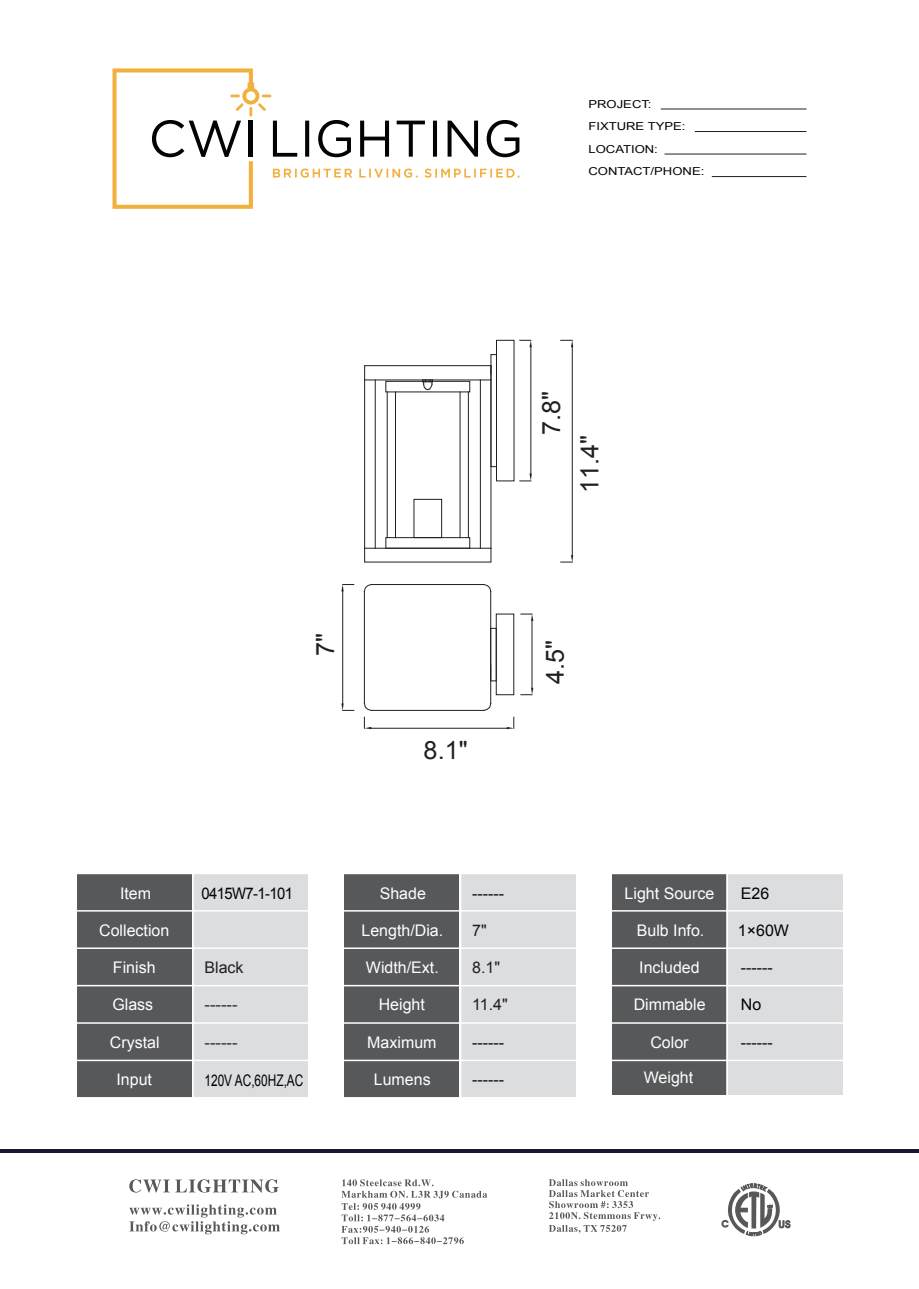
<style>
.page{position:relative;width:919px;height:1289px;background:#fff}
.page>*{position:absolute;margin:0;border:0;box-sizing:border-box;transform-origin:0 0}
.t1{font:25.2px "Arial";color:#231f20}
.t2{font:16.05px "Arial";color:#fff}
.t3{font:16.05px "Arial";color:#030303}
.t4{font:16.05px "Arial";color:#231f20}
.t5{font:16.05px "Arial";color:#030303;scale:.74 1}
.t6{font:16.05px "Arial";color:#231f20;scale:1.04 1}
.t7{font:16.05px "Arial";letter-spacing:-.04em;color:#030303;scale:.93 1}
.t8{font:10.95px/22.4px "Arial";color:#030303;scale:1.19 1}
</style>
<div class="page">
<hr style="left:0;top:1149px;width:918px;height:4px;background:#171836">
<svg style="left:721px;top:1183px;width:70px;height:53px"></svg>
<svg style="left:341px;top:1179px;width:146px;height:65px"></svg>
<svg style="left:549px;top:1179px;width:111px;height:54px"></svg>
<svg style="left:129px;top:1179px;width:150px;height:13px"></svg>
<svg style="left:129px;top:1204px;width:151px;height:30px"></svg>
<div style="left:612px;top:873px;width:115px;height:221px;background:#57585a"></div>
<div style="left:77px;top:873px;width:115px;height:224px;background:#57585a"></div>
<div style="left:344px;top:873px;width:115px;height:224px;background:#57585a"></div>
<div style="left:728px;top:873px;width:115px;height:221px;background:#dcdddf"></div>
<div style="left:193px;top:873px;width:115px;height:224px;background:#dcdddf"></div>
<div style="left:460px;top:873px;width:115px;height:224px;background:#dcdddf"></div>
<hr style="left:76px;top:872px;width:767px;height:2px;background:#fff">
<hr style="left:76px;top:910px;width:767px;height:1px;background:#fff">
<hr style="left:76px;top:947px;width:767px;height:2px;background:#fff">
<hr style="left:76px;top:984px;width:767px;height:2px;background:#fff">
<hr style="left:76px;top:1022px;width:767px;height:1px;background:#fff">
<hr style="left:76px;top:1059px;width:767px;height:2px;background:#fff">
<hr style="left:192px;top:857px;width:2px;height:240px;background:#fff">
<hr style="left:460px;top:857px;width:1px;height:240px;background:#fff">
<hr style="left:726px;top:857px;width:1px;height:240px;background:#fff">
<hr style="left:660px;top:109px;width:146px;height:1px;background:#231f20">
<hr style="left:694px;top:131px;width:112px;height:1px;background:#231f20">
<hr style="left:664px;top:154px;width:142px;height:1px;background:#231f20">
<hr style="left:711px;top:176px;width:95px;height:1px;background:#231f20">
<svg style="left:112px;top:68px;width:407px;height:141px"></svg>
<div style="left:364px;top:548px;width:127px;height:14px;border:1px solid #231f20"></div>
<div style="left:364px;top:365px;width:127px;height:15px;border:1px solid #231f20"></div>
<hr style="left:364px;top:380px;width:1px;height:168px;background:#231f20">
<hr style="left:375px;top:380px;width:1px;height:168px;background:#231f20">
<hr style="left:490px;top:380px;width:1px;height:168px;background:#231f20">
<hr style="left:480px;top:380px;width:1px;height:168px;background:#231f20">
<div style="left:385px;top:381px;width:85px;height:11px;border:1px solid #231f20"></div>
<hr style="left:387px;top:392px;width:1px;height:145px;background:#231f20">
<hr style="left:395px;top:392px;width:1px;height:145px;background:#231f20">
<hr style="left:468px;top:392px;width:1px;height:145px;background:#231f20">
<hr style="left:459px;top:392px;width:1px;height:145px;background:#231f20">
<div style="left:385px;top:537px;width:85px;height:11px;border:1px solid #231f20"></div>
<div style="left:413px;top:499px;width:29px;height:39px;border:1px solid #231f20"></div>
<svg style="left:422px;top:379px;width:11px;height:11px"></svg>
<div style="left:496px;top:613px;width:18px;height:82px;border:1px solid #231f20"></div>
<hr style="left:531px;top:621px;width:1px;height:66px;background:#231f20">
<svg style="left:521px;top:687px;width:12px;height:8px"></svg>
<svg style="left:521px;top:613px;width:12px;height:8px"></svg>
<div style="left:490px;top:354px;width:7px;height:113px;border:1px solid #231f20"></div>
<hr style="left:530px;top:347px;width:1px;height:126px;background:#231f20">
<svg style="left:519px;top:473px;width:12px;height:8px"></svg>
<svg style="left:519px;top:340px;width:12px;height:7px"></svg>
<svg style="left:483px;top:703px;width:8px;height:8px"></svg>
<hr style="left:490px;top:591px;width:1px;height:112px;background:#231f20">
<svg style="left:483px;top:584px;width:8px;height:8px"></svg>
<hr style="left:371px;top:584px;width:113px;height:1px;background:#231f20">
<svg style="left:363px;top:584px;width:9px;height:8px"></svg>
<hr style="left:364px;top:591px;width:1px;height:112px;background:#231f20">
<svg style="left:363px;top:702px;width:9px;height:9px"></svg>
<hr style="left:371px;top:710px;width:113px;height:1px;background:#231f20">
<hr style="left:342px;top:591px;width:1px;height:112px;background:#231f20">
<svg style="left:341px;top:703px;width:13px;height:8px"></svg>
<svg style="left:341px;top:584px;width:13px;height:7px"></svg>
<hr style="left:572px;top:347px;width:1px;height:208px;background:#231f20">
<svg style="left:560px;top:555px;width:13px;height:7px"></svg>
<svg style="left:560px;top:340px;width:13px;height:7px"></svg>
<hr style="left:371px;top:728px;width:136px;height:1px;background:#231f20">
<svg style="left:364px;top:717px;width:7px;height:12px"></svg>
<svg style="left:507px;top:717px;width:7px;height:12px"></svg>
<p class="t8" style="left:588px;top:93px;width:99px">PROJECT:<br>FIXTURE TYPE:<br>LOCATION:<br>CONTACT/PHONE:</p>
<h1 class="t1" style="left:534px;top:434px;width:45px;rotate:-90deg">7.8"</h1>
<h1 class="t1" style="left:573px;top:492px;width:59px;rotate:-90deg">11.4"</h1>
<h1 class="t1" style="left:308px;top:655px;width:24px;rotate:-90deg">7"</h1>
<h1 class="t1" style="left:538px;top:684px;width:45px;rotate:-90deg">4.5"</h1>
<h1 class="t1" style="left:423px;top:734px;width:45px">8.1"</h1>
<p class="t2" style="left:120px;top:882px;width:33px">Item</p>
<p class="t2" style="left:99px;top:920px;width:72px">Collection</p>
<p class="t2" style="left:113px;top:957px;width:44px">Finish</p>
<p class="t2" style="left:112px;top:994px;width:42px">Glass</p>
<p class="t2" style="left:110px;top:1031px;width:51px">Crystal</p>
<p class="t2" style="left:116px;top:1068px;width:37px">Input</p>
<p class="t2" style="left:379px;top:882px;width:48px">Shade</p>
<p class="t2" style="left:361px;top:920px;width:83px">Length/Dia.</p>
<p class="t2" style="left:366px;top:957px;width:74px">Width/Ext.</p>
<p class="t2" style="left:379px;top:994px;width:48px">Height</p>
<p class="t2" style="left:367px;top:1031px;width:71px">Maximum</p>
<p class="t2" style="left:624px;top:882px;width:91px">Light Source</p>
<p class="t2" style="left:636px;top:920px;width:69px">Bulb Info.</p>
<p class="t2" style="left:639px;top:957px;width:62px">Included</p>
<p class="t2" style="left:633px;top:994px;width:73px">Dimmable</p>
<p class="t2" style="left:650px;top:1031px;width:40px">Color</p>
<p class="t7" style="left:201px;top:882px;width:100px">0415W7-1-101</p>
<p class="t3" style="left:472px;top:882px;width:33px">------</p>
<p class="t4" style="left:472px;top:920px;width:16px">7"</p>
<p class="t4" style="left:204px;top:957px;width:41px">Black</p>
<p class="t4" style="left:472px;top:957px;width:29px">8.1"</p>
<p class="t4" style="left:472px;top:994px;width:37px">11.4"</p>
<p class="t3" style="left:472px;top:1031px;width:33px">------</p>
<p class="t3" style="left:472px;top:1068px;width:33px">------</p>
<p class="t6" style="left:204px;top:994px;width:33px">------</p>
<p class="t6" style="left:204px;top:1031px;width:33px">------</p>
<p class="t2" style="left:374px;top:1068px;width:58px">Lumens</p>
<p class="t2" style="left:643px;top:1066px;width:51px">Weight</p>
<p class="t5" style="left:204px;top:1069px;width:135px">120V AC,60HZ,AC</p>
<p class="t3" style="left:740px;top:882px;width:30px">E26</p>
<p class="t3" style="left:737px;top:920px;width:53px">1×60W</p>
<p class="t3" style="left:740px;top:957px;width:33px">------</p>
<p class="t3" style="left:740px;top:994px;width:22px">No</p>
<p class="t3" style="left:740px;top:1031px;width:33px">------</p>
</div>
